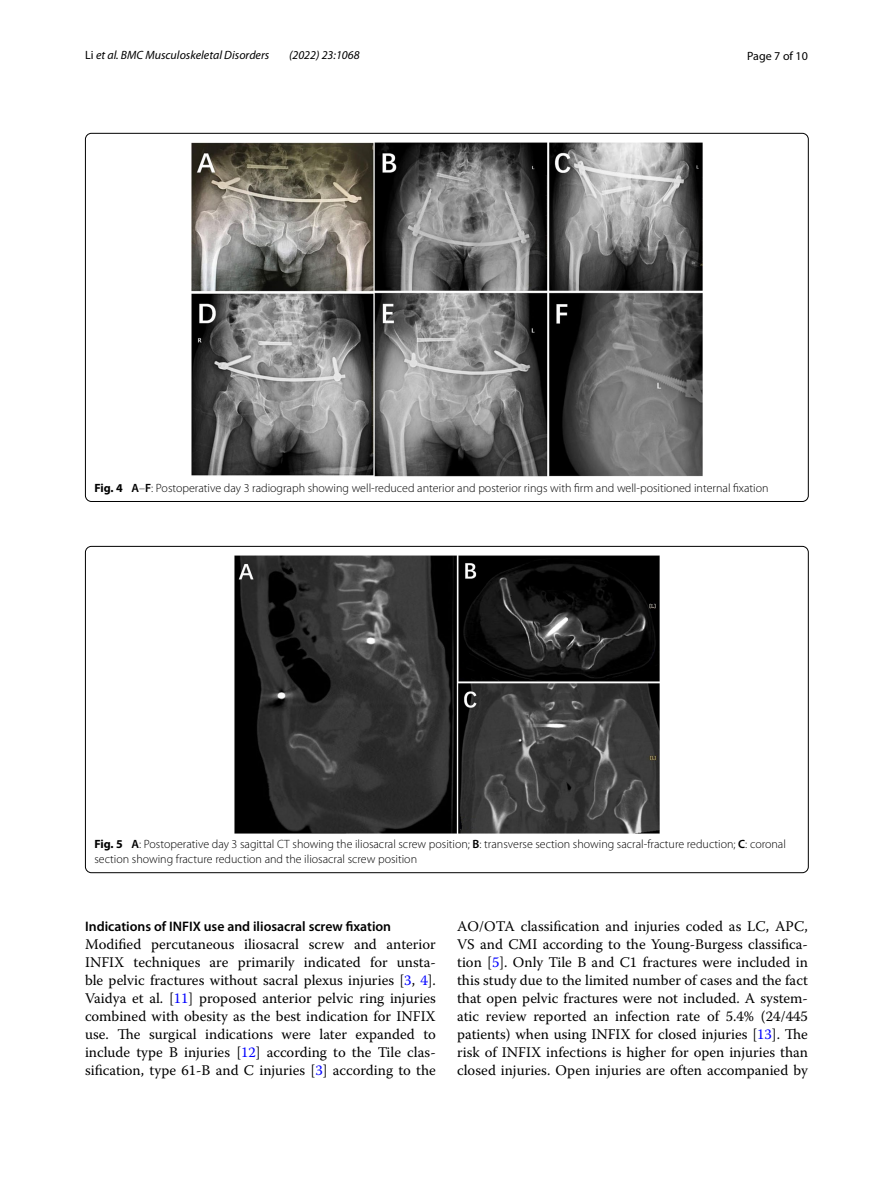
<style>
.page{position:relative;width:893px;height:1187px;background:#fff}
.page>*{position:absolute;margin:0;border:0;box-sizing:border-box;transform-origin:0 0}
.t1{font:14.7px/18px "Warnock Pro";color:#000;text-align:justify}
.t2{font:600 13.8px "Myriad Pro";color:#000}
.t3{font:300 12px/15px "Myriad Pro";color:#000}
.t4{font:italic 12px "Myriad Pro";color:#000}
.t5{font:12px "Myriad Pro";color:#000}
.s1{font-style:normal}
.s2{font-weight:700}
.s3{font-weight:600}
.s4{color:#00f}
</style>
<div class="page">
<img style="left:192px;top:142px;width:510px;height:334px">
<img style="left:234px;top:555px;width:425px;height:278px">
<p class="t4" style="left:85px;top:48px;width:186px"><span class="s1">Li</span> et al. BMC Musculoskeletal Disorders</p>
<p class="t4" style="left:289px;top:48px;width:72px">(2022) 23:1068</p>
<p class="t5" style="left:747px;top:48px;width:62px">Page 7 of 10</p>
<p class="t3" style="left:94px;top:480px;width:676px"><span class="s2">Fig. 4</span> <span class="s3">A</span>–<span class="s3">F</span>: Postoperative day 3 radiograph showing well-reduced anterior and posterior rings with firm and well-positioned internal fixation</p>
<p class="t3" style="left:94px;top:837px;width:693px"><span class="s2">Fig. 5</span> <span class="s3">A</span>: Postoperative day 3 sagittal CT showing the iliosacral screw position; <span class="s3">B</span>: transverse section showing sacral-fracture reduction; <span class="s3">C</span>: coronal section showing fracture reduction and the iliosacral screw position</p>
<p class="t2" style="left:85px;top:917px;width:308px">Indications of INFIX use and iliosacral screw fixation</p>
<p class="t1" style="left:85px;top:934px;width:352px">Modified percutaneous iliosacral screw and anterior INFIX techniques are primarily indicated for unsta&shy;ble pelvic fractures without sacral plexus injuries [<span class="s4">3</span>, <span class="s4">4</span>].<br>Vaidya et al. [<span class="s4">11</span>] proposed anterior pelvic ring injuries combined with obesity as the best indication for INFIX use. The surgical indications were later expanded to include type B injuries [<span class="s4">12</span>] according to the Tile clas&shy;sification, type 61-B and C injuries [<span class="s4">3</span>] according to the</p>
<p class="t1" style="left:457px;top:917px;width:352px">AO/OTA classification and injuries coded as LC, APC, VS and CMI according to the Young-Burgess classifica&shy;tion [<span class="s4">5</span>]. Only Tile B and C1 fractures were included in this study due to the limited number of cases and the fact that open pelvic fractures were not included. A system&shy;atic review reported an infection rate of 5.4% (24/445 patients) when using INFIX for closed injuries [<span class="s4">13</span>]. The risk of INFIX infections is higher for open injuries than closed injuries. Open injuries are often accompanied by</p>
</div>
